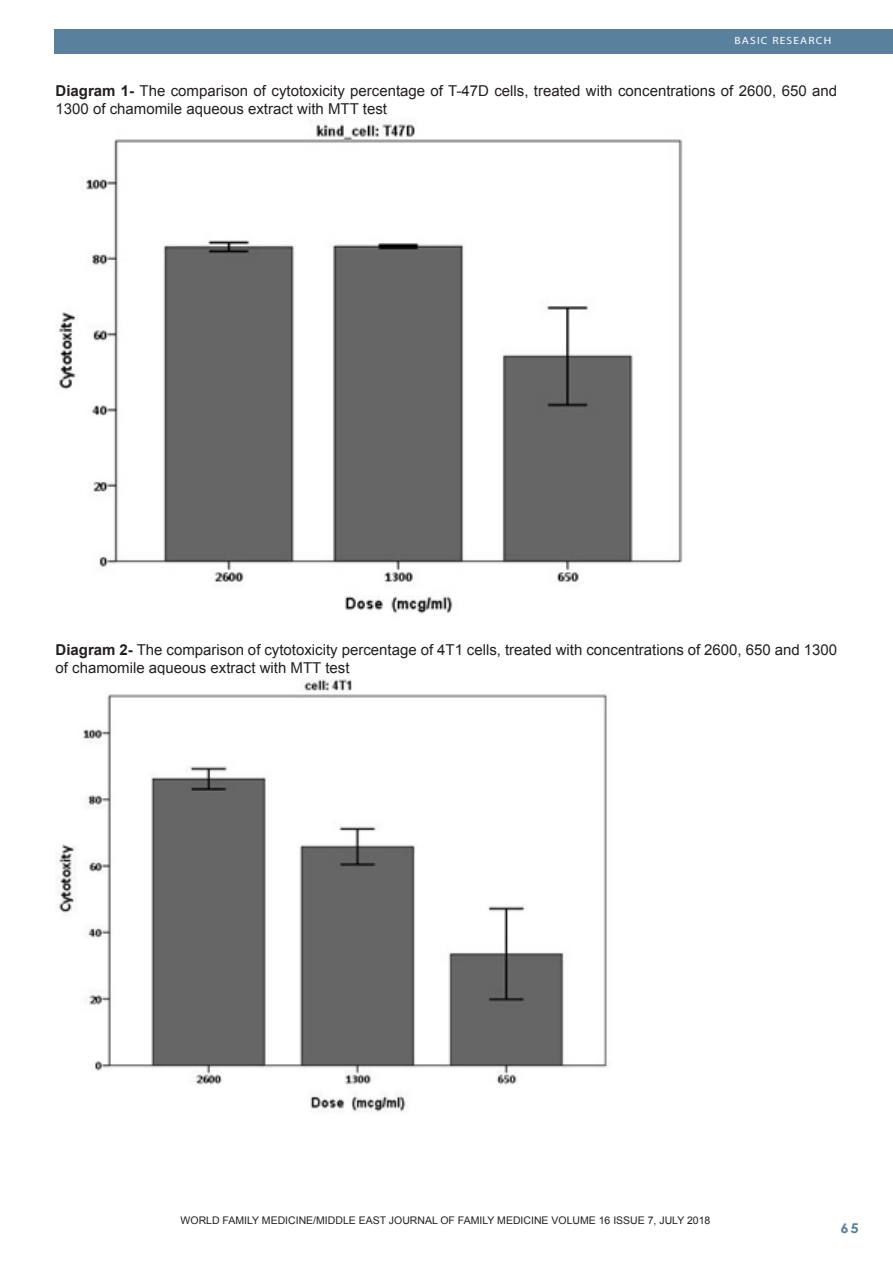
<style>
.page{position:relative;width:893px;height:1263px;background:#fff}
.page>*{position:absolute;margin:0;border:0;box-sizing:border-box;transform-origin:0 0}
.Footnote_Text{font:15px/18px "Arial";color:#231f20}
.t1{font:700 13.5px "Century Gothic";color:#59809c;scale:1.1 1}
.Footnote_Text-2{font:10.5px "Arial";color:#231f20}
.t2{font:10.5px "Myriad";letter-spacing:.1em;color:#fff;scale:1.1 1}
.s1{font-weight:700}
</style>
<div class="page">
<div style="left:54px;top:30px;width:839px;height:24px;background:#59809c"></div>
<img style="left:59px;top:124px;width:624px;height:490px">
<img style="left:57px;top:679px;width:550px;height:433px">
<p class="t2" style="left:734px;top:35px;width:89px">BASIC RESEARCH</p>
<p class="Footnote_Text" style="left:56px;top:82px;width:783px"><span class="s1">Diagram 1-</span> The comparison of cytotoxicity percentage of T-47D cells, treated with concentrations of 2600, 650 and<br>1300 of chamomile aqueous extract with MTT test</p>
<p class="Footnote_Text" style="left:56px;top:640px;width:783px"><span class="s1">Diagram 2-</span> The comparison of cytotoxicity percentage of 4T1 cells, treated with concentrations of 2600, 650 and 1300 of chamomile aqueous extract with MTT test</p>
<p class="Footnote_Text-2" style="left:160px;top:1214px;width:572px">WORLD FAMILY MEDICINE/MIDDLE EAST JOURNAL OF FAMILY MEDICINE VOLUME 15 ISSUE 10, DECEMBER 2017</p>
<p class="Footnote_Text-2" style="left:181px;top:1214px;width:531px">WORLD FAMILY MEDICINE/MIDDLE EAST JOURNAL OF FAMILY MEDICINE VOLUME 16 ISSUE 7, JULY 2018</p>
<p class="t1" style="left:840px;top:1218px;width:18px">65</p>
</div>
